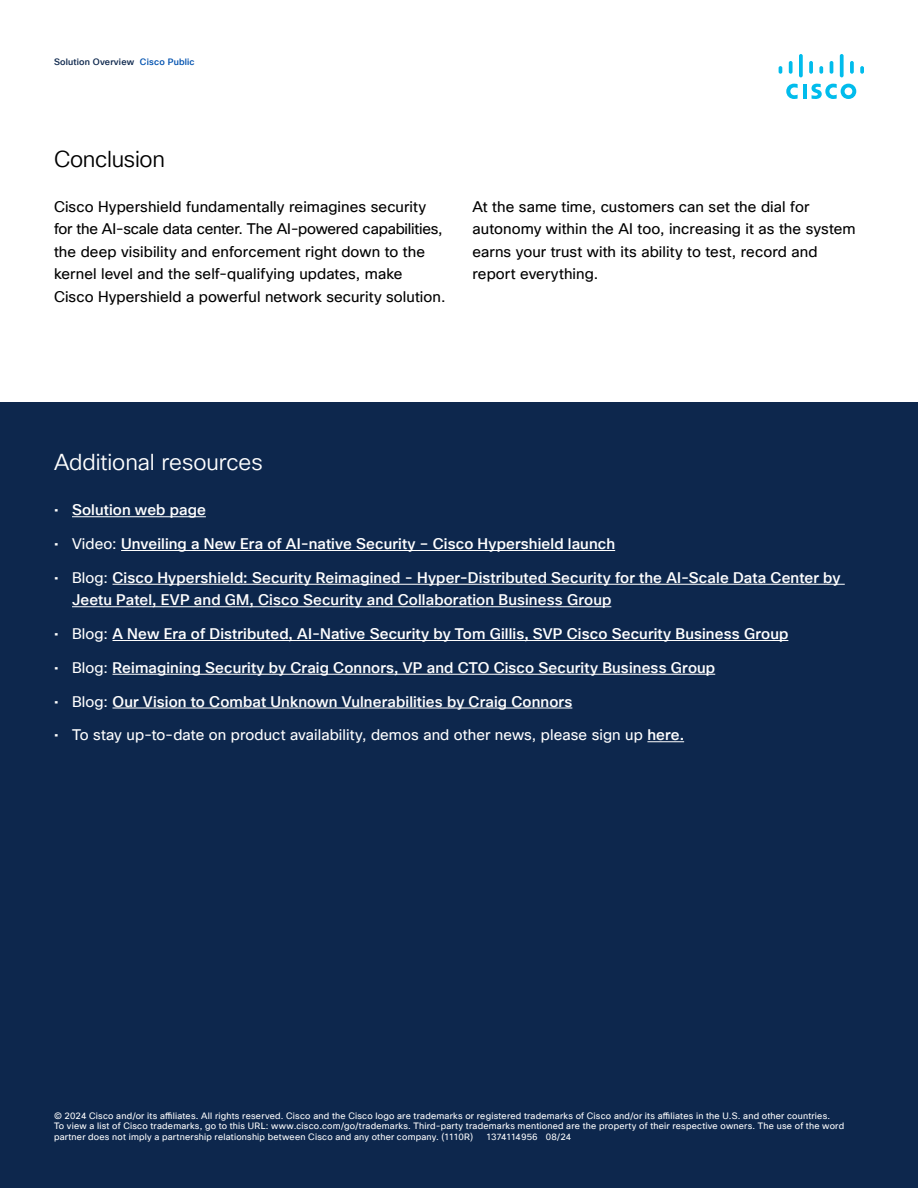
<style>
.page{position:relative;width:918px;height:1188px;background:#fff}
.page>*{position:absolute;margin:0;border:0;box-sizing:border-box;transform-origin:0 0}
.Call_Out_White{font:22.5px "Cisco Sans TT Light";letter-spacing:-.005em;color:#fff}
.Body_Title_Black{font:22.5px "Cisco Sans TT Light";letter-spacing:-.015em;color:#000}
.t1{font:500 15px/22.5px "Cisco Sans TT";letter-spacing:.005em;color:#fff}
.Body_Black{font:15px/22.5px "Cisco Sans TT";letter-spacing:.005em;color:#000}
.t2{font:15px "Cisco Sans TT";letter-spacing:.005em;color:#fff}
.Legal_Line___Copyright{font:9px/10.8px "Cisco Sans TT";letter-spacing:.025em;color:#fff}
.t3{font:500 9px "Cisco Sans TT";letter-spacing:.02em;color:#0d274d}
.Legal_Line___Copyright-2{font:9px "Cisco Sans TT";letter-spacing:-.005em;color:#fff}
.s1{color:#0051af}
.s2{font-weight:400}
.s3{font-weight:500}
</style>
<div class="page">
<svg style="left:812px;top:84px;width:44px;height:15px"></svg>
<hr style="left:803px;top:84px;width:3px;height:15px;background:#01bcec">
<svg style="left:786px;top:84px;width:12px;height:15px"></svg>
<svg style="left:860px;top:66px;width:4px;height:8px"></svg>
<svg style="left:850px;top:61px;width:4px;height:13px"></svg>
<svg style="left:840px;top:54px;width:4px;height:23px"></svg>
<svg style="left:830px;top:61px;width:3px;height:13px"></svg>
<svg style="left:819px;top:66px;width:4px;height:8px"></svg>
<svg style="left:809px;top:61px;width:4px;height:13px"></svg>
<svg style="left:799px;top:54px;width:4px;height:23px"></svg>
<svg style="left:789px;top:61px;width:4px;height:13px"></svg>
<svg style="left:779px;top:66px;width:3px;height:8px"></svg>
<div style="left:0;top:403px;width:918px;height:785px;background:#0d274d"></div>
<hr style="left:72px;top:516px;width:134px;height:1px;background:#fff">
<hr style="left:121px;top:550px;width:494px;height:1px;background:#fff">
<hr style="left:113px;top:584px;width:732px;height:1px;background:#fff">
<hr style="left:72px;top:606px;width:539px;height:1px;background:#fff">
<hr style="left:113px;top:640px;width:675px;height:1px;background:#fff">
<hr style="left:113px;top:674px;width:602px;height:1px;background:#fff">
<hr style="left:113px;top:708px;width:459px;height:1px;background:#fff">
<hr style="left:647px;top:741px;width:37px;height:1px;background:#fff">
<p class="t3" style="left:54px;top:56px;width:142px">Solution Overview <span class="s1">Cisco Public</span></p>
<p class="Body_Title_Black" style="left:54px;top:144px;width:113px">Conclusion</p>
<p class="Body_Black" style="left:54px;top:195px;width:393px">Cisco Hypershield fundamentally reimagines security for the AI-scale data center. The AI-powered capabilities, the deep visibility and enforcement right down to the kernel level and the self-qualifying updates, make Cisco Hypershield a powerful network security solution.</p>
<p class="Body_Black" style="left:472px;top:195px;width:385px">At the same time, customers can set the dial for autonomy within the AI too, increasing it as the system earns your trust with its ability to test, record and report everything.</p>
<p class="Call_Out_White" style="left:54px;top:448px;width:210px">Additional resources</p>
<p class="t1" style="left:54px;top:499px;width:153px"><span class="s2">•</span> Solution web page</p>
<p class="t1" style="left:54px;top:533px;width:563px"><span class="s2">• Video:</span> Unveiling a New Era of AI-native Security – Cisco Hypershield launch</p>
<p class="t1" style="left:72px;top:567px;width:770px;text-indent:-18px"><span class="s2">• Blog:</span> Cisco Hypershield: Security Reimagined - Hyper-Distributed Security for the AI-Scale Data Center by<br>Jeetu Patel, EVP and GM, Cisco Security and Collaboration Business Group</p>
<p class="t1" style="left:54px;top:623px;width:736px"><span class="s2">• Blog:</span> A New Era of Distributed, AI-Native Security by Tom Gillis, SVP Cisco Security Business Group</p>
<p class="t1" style="left:54px;top:657px;width:663px"><span class="s2">• Blog:</span> Reimagining Security by Craig Connors, VP and CTO Cisco Security Business Group</p>
<p class="t1" style="left:54px;top:690px;width:520px"><span class="s2">• Blog:</span> Our Vision to Combat Unknown Vulnerabilities by Craig Connors</p>
<p class="t2" style="left:54px;top:725px;width:632px">• To stay up-to-date on product availability, demos and other news, please sign up <span class="s3">here.</span></p>
<p class="Legal_Line___Copyright" style="left:54px;top:1110px;width:792px">© 2024 Cisco and/or its affiliates. All rights reserved. Cisco and the Cisco logo are trademarks or registered trademarks of Cisco and/or its affiliates in the U.S. and other countries.<br>To view a list of Cisco trademarks, go to this URL: www.cisco.com/go/trademarks. Third-party trademarks mentioned are the property of their respective owners. The use of the word partner does not imply a partnership relationship between Cisco and any other company. (1110R)</p>
<p class="Legal_Line___Copyright-2" style="left:486px;top:1131px;width:87px">1374114956 08/24</p>
</div>
